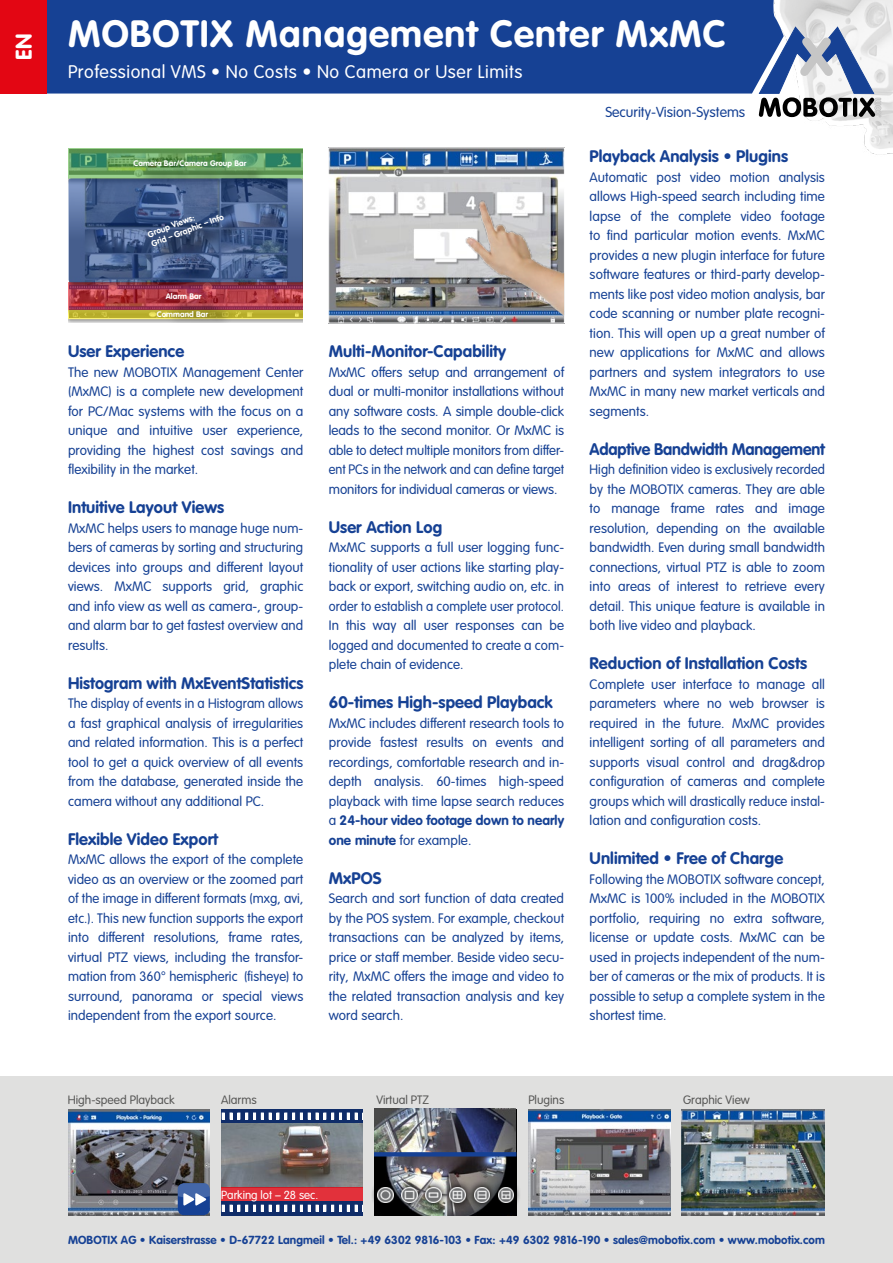
<style>
.page{position:relative;width:893px;height:1263px;background:#fff}
.page>*{position:absolute;margin:0;border:0;box-sizing:border-box;transform-origin:0 0}
.TitleProduct{font:700 37.5px "VAG Rounded LT Pro";letter-spacing:.03em;color:#fff}
.t1{font:700 22.5px "VAG Rounded LT Pro";color:#fff}
.TitleProductSubline{font:300 18px "VAG Rounded LT Pro";letter-spacing:.03em;color:#fff}
.TextParagraphTitle{font:700 16.5px "VAG Rounded LT Pro";letter-spacing:.005em;color:#164194}
.t2{font:300 14.25px "VAG Rounded LT Pro";color:#164194}
.TextParagraph{font:300 13.5px/19.5px "VAG Rounded LT Pro";letter-spacing:.005em;color:#164194;text-align:justify}
.TextParagraph-2{font:300 13.5px/19.5px "VAG Rounded LT Pro";letter-spacing:.005em;color:#164194;text-align:justify;scale:.95 1}
.TextParagraph-3{font:300 13.5px/19.5px "VAG Rounded LT Pro";letter-spacing:.005em;color:#164194;text-align:justify;scale:.96 1}
.TextBU{font:300 12px "VAG Rounded LT Pro";color:#575756}
.t3{font:700 11.55px "VAG Rounded LT Pro";letter-spacing:.01em;color:#164194}
.TextinPic{font:300 11.55px "VAG Rounded LT Pro";color:#fff}
.Überschrift_1{font:700 8.4px "VAG Rounded LT Pro";color:#fff}
.Überschrift_1-2{font:700 7.95px "VAG Rounded LT Pro";letter-spacing:.005em;color:#fff}
.s1{font-weight:700}
</style>
<div class="page">
<div style="left:0;top:1076px;width:893px;height:187px;background:#e0e0df"></div>
<img style="left:784px;top:0;width:109px;height:155px">
<div style="left:47px;top:0;width:737px;height:94px;background:#164194"></div>
<svg style="left:759px;top:27px;width:122px;height:90px"></svg>
<div style="left:0;top:0;width:47px;height:94px;background:#e30613"></div>
<img style="left:528px;top:1109px;width:142px;height:106px">
<img style="left:682px;top:1109px;width:142px;height:106px">
<img style="left:374px;top:1156px;width:142px;height:59px">
<img style="left:374px;top:1108px;width:142px;height:44px">
<div style="left:370px;top:1179px;width:152px;height:31px;background:#000;opacity:.75"></div>
<div style="left:370px;top:1180px;width:151px;height:29px;background:#000;opacity:.75"></div>
<img style="left:378px;top:1187px;width:15px;height:15px">
<img style="left:450px;top:1187px;width:15px;height:15px">
<img style="left:426px;top:1187px;width:15px;height:15px">
<img style="left:402px;top:1187px;width:15px;height:15px">
<img style="left:498px;top:1187px;width:15px;height:15px">
<img style="left:474px;top:1187px;width:15px;height:15px">
<svg style="left:374px;top:1152px;width:142px;height:4px"></svg>
<img style="left:68px;top:1109px;width:142px;height:106px">
<div style="left:221px;top:1109px;width:142px;height:15px;background:#102d69"></div>
<div style="left:221px;top:1200px;width:142px;height:15px;background:#102d69"></div>
<img style="left:221px;top:1123px;width:142px;height:65px">
<div style="left:221px;top:1188px;width:142px;height:13px;background:#e2313b"></div>
<svg style="left:222px;top:1205px;width:141px;height:6px"></svg>
<svg style="left:222px;top:1112px;width:141px;height:7px"></svg>
<div style="left:178px;top:1183px;width:32px;height:32px;background:#164194;border-radius:6px"></div>
<svg style="left:178px;top:1183px;width:32px;height:23px"></svg>
<svg style="left:68px;top:148px;width:235px;height:30px;background:#609e63"></svg>
<div style="left:137px;top:164px;width:129px;height:24px;background:#000;opacity:.75"></div>
<svg style="left:69px;top:179px;width:233px;height:103px;background:#465f8c"></svg>
<div style="left:69px;top:179px;width:233px;height:103px;border:1px solid #164194;border-radius:2px"></div>
<div style="left:68px;top:309px;width:235px;height:14px;background:#000;opacity:.75"></div>
<svg style="left:68px;top:282px;width:235px;height:37px;background:#aa5244"></svg>
<div style="left:165px;top:302px;width:68px;height:21px;background:#000;opacity:.75"></div>
<div style="left:151px;top:218px;width:91px;height:47px;background:#000;opacity:.75"></div>
<img style="left:330px;top:150px;width:233px;height:171px">
<div style="left:328px;top:148px;width:237px;height:175px;border:1px solid #fff"></div>
<img style="left:459px;top:197px;width:105px;height:125px">
<h2 class="t1" style="left:10px;top:60px;width:27px;rotate:-90deg">EN</h2>
<p class="TitleProduct" style="left:68px;top:10px;width:659px">MOBOTIX Management Center MxMC</p>
<p class="TitleProductSubline" style="left:68px;top:62px;width:456px">Professional VMS • No Costs • No Camera or User Limits</p>
<p class="Überschrift_1-2" style="left:133px;top:159px;width:115px">Camera Bar/Camera Group Bar</p>
<p class="Überschrift_1" style="left:150px;top:239px;width:78px;rotate:-21deg">Grid – Graphic – Info</p>
<p class="Überschrift_1" style="left:146px;top:230px;width:51px;rotate:-21deg">Group Views:</p>
<p class="Überschrift_1-2" style="left:166px;top:291px;width:37px">Alarm Bar</p>
<p class="Überschrift_1-2" style="left:157px;top:309px;width:53px">Command Bar</p>
<p class="TextParagraphTitle" style="left:68px;top:341px;width:118px">User Experience</p>
<p class="TextParagraph" style="left:68px;top:362px;width:237px">The new MOBOTIX Management Center (MxMC) is a complete new development for PC/Mac systems with the focus on a unique and intuitive user experience, providing the highest cost savings and flexibility in the market.</p>
<p class="TextParagraphTitle" style="left:68px;top:497px;width:158px">Intuitive Layout Views</p>
<p class="TextParagraph" style="left:68px;top:518px;width:237px">MxMC helps users to manage huge num&shy;bers of cameras by sorting and structuring devices into groups and different layout views. MxMC supports grid, graphic and info view as well as camera-, group&shy;and alarm bar to get fastest overview and results.</p>
<p class="TextParagraphTitle" style="left:68px;top:672px;width:237px">Histogram with MxEventStatistics</p>
<p class="TextParagraph-3" style="left:68px;top:694px;width:247px">The display of events in a Histogram allows a fast graphical analysis of irregularities and related information. This is a perfect tool to get a quick overview of all events from the database, generated inside the camera without any additional PC.</p>
<p class="TextParagraphTitle" style="left:68px;top:828px;width:152px">Flexible Video Export</p>
<p class="TextParagraph" style="left:68px;top:850px;width:237px">MxMC allows the export of the complete video as an overview or the zoomed part of the image in different formats (mxg, avi, etc.). This new function supports the export into different resolutions, frame rates, virtual PTZ views, including the transfor&shy;mation from 360° hemispheric (fisheye) to surround, panorama or special views independent from the export source.</p>
<p class="TextParagraphTitle" style="left:329px;top:341px;width:179px">Multi-Monitor-Capability</p>
<p class="TextParagraph" style="left:329px;top:362px;width:237px">MxMC offers setup and arrangement of dual or multi-monitor installations without any software costs. A simple double-click leads to the second monitor. Or MxMC is able to detect multiple monitors from differ&shy;ent PCs in the network and can define target monitors for individual cameras or views.</p>
<p class="TextParagraphTitle" style="left:329px;top:516px;width:115px">User Action Log</p>
<p class="TextParagraph" style="left:329px;top:538px;width:237px">MxMC supports a full user logging func&shy;tionality of user actions like starting play&shy;back or export, switching audio on, etc. in order to establish a complete user protocol.<br>In this way all user responses can be logged and documented to create a com&shy;plete chain of evidence.</p>
<p class="TextParagraphTitle" style="left:329px;top:692px;width:226px">60-times High-speed Playback</p>
<p class="TextParagraph" style="left:329px;top:713px;width:237px">MxMC includes different research tools to provide fastest results on events and recordings, comfortable research and in&shy;depth analysis. 60-times high-speed playback with time lapse search reduces a <span class="s1">24-hour video footage down to nearly one minute</span> for example.</p>
<p class="TextParagraphTitle" style="left:329px;top:867px;width:54px">MxPOS</p>
<p class="TextParagraph" style="left:329px;top:889px;width:237px">Search and sort function of data created by the POS system. For example, checkout transactions can be analyzed by items, price or staff member. Beside video secu&shy;rity, MxMC offers the image and video to the related transaction analysis and key word search.</p>
<p class="t2" style="left:605px;top:104px;width:141px">Security-Vision-Systems</p>
<p class="TextParagraphTitle" style="left:590px;top:146px;width:200px">Playback Analysis • Plugins</p>
<p class="TextParagraph" style="left:590px;top:167px;width:237px">Automatic post video motion analysis allows High-speed search including time lapse of the complete video footage to find particular motion events. MxMC provides a new plugin interface for future software features or third-party develop&shy;ments like post video motion analysis, bar code scanning or number plate recogni&shy;tion. This will open up a great number of new applications for MxMC and allows partners and system integrators to use MxMC in many new market verticals and segments.</p>
<p class="TextParagraphTitle" style="left:590px;top:438px;width:237px">Adaptive Bandwidth Management</p>
<p class="TextParagraph-2" style="left:590px;top:460px;width:249px">High definition video is exclusively recorded by the MOBOTIX cameras. They are able to manage frame rates and image resolution, depending on the available bandwidth. Even during small bandwidth connections, virtual PTZ is able to zoom into areas of interest to retrieve every detail. This unique feature is available in both live video and playback.</p>
<p class="TextParagraphTitle" style="left:590px;top:653px;width:219px">Reduction of Installation Costs</p>
<p class="TextParagraph" style="left:590px;top:674px;width:237px">Complete user interface to manage all parameters where no web browser is required in the future. MxMC provides intelligent sorting of all parameters and supports visual control and drag&amp;drop configuration of cameras and complete groups which will drastically reduce instal&shy;lation and configuration costs.</p>
<p class="TextParagraphTitle" style="left:590px;top:848px;width:195px">Unlimited • Free of Charge</p>
<p class="TextParagraph" style="left:590px;top:869px;width:237px">Following the MOBOTIX software concept, MxMC is 100% included in the MOBOTIX portfolio, requiring no extra software, license or update costs. MxMC can be used in projects independent of the num&shy;ber of cameras or the mix of products. It is possible to setup a complete system in the shortest time.</p>
<p class="TextBU" style="left:68px;top:1093px;width:108px">High-speed Playback</p>
<p class="TextBU" style="left:221px;top:1093px;width:37px">Alarms</p>
<p class="TextBU" style="left:376px;top:1093px;width:54px">Virtual PTZ</p>
<p class="TextBU" style="left:528px;top:1093px;width:38px">Plugins</p>
<p class="TextBU" style="left:683px;top:1093px;width:68px">Graphic View</p>
<p class="TextinPic" style="left:221px;top:1188px;width:99px">Parking lot – 28 sec.</p>
<p class="t3" style="left:68px;top:1232px;width:758px">MOBOTIX AG • Kaiserstrasse • D-67722 Langmeil • Tel.: +49 6302 9816-103 • Fax: +49 6302 9816-190 • sales@mobotix.com • www.mobotix.com</p>
</div>
